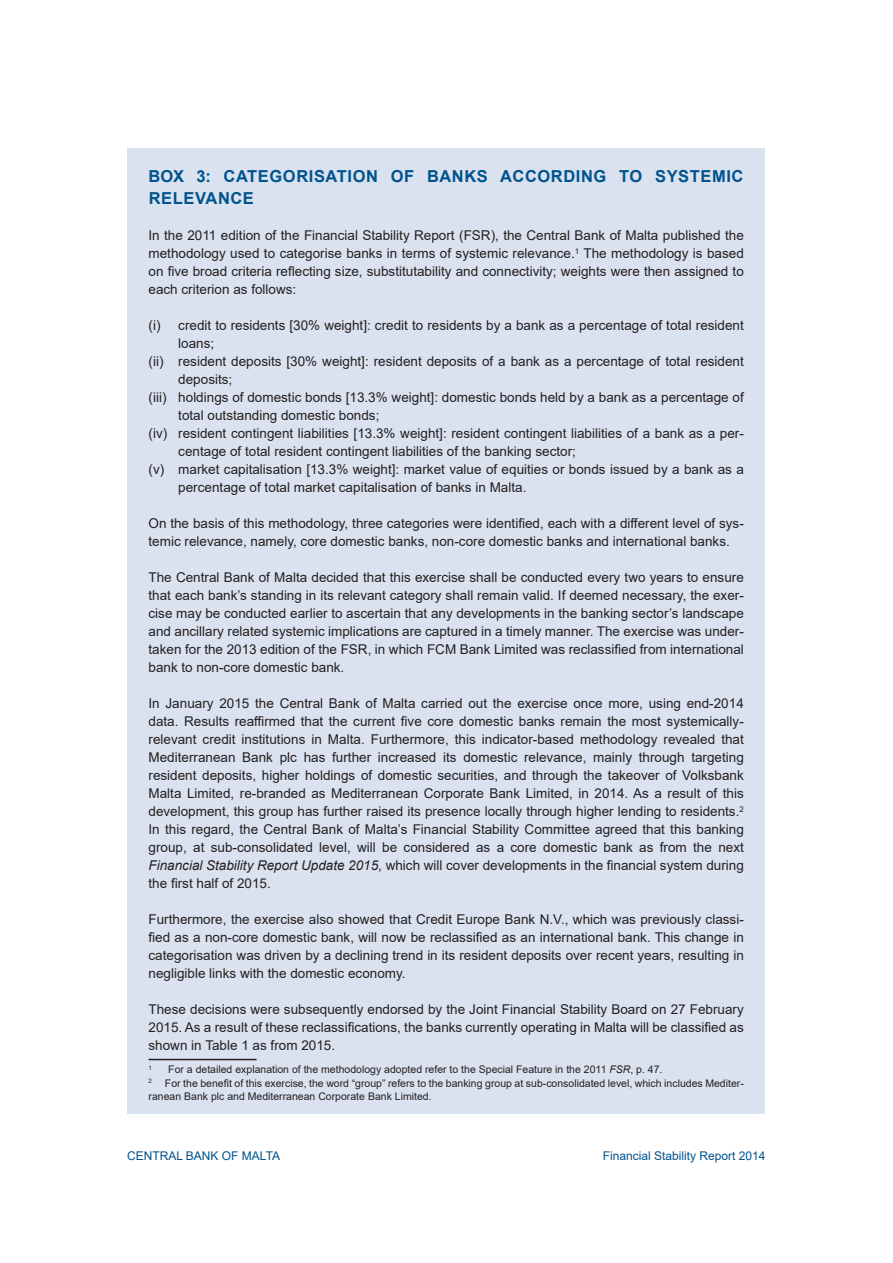
<style>
.page{position:relative;width:893px;height:1263px;background:#fff}
.page>*{position:absolute;margin:0;border:0;box-sizing:border-box;transform-origin:0 0}
.AR_Main_Title{font:700 16.5px/22.5px "Arial";letter-spacing:.035em;color:#00538d}
.AR_Normal_Text{font:13.5px/18px "Arial";color:#231f20}
.t1{font:12px "Arial";color:#00538d}
.Footnote{font:10.5px/13.5px "Arial";color:#231f20}
.Footnote-2{font:6.15px "Arial";color:#231f20}
.s1{font-style:italic}
</style>
<div class="page">
<div style="left:128px;top:149px;width:637px;height:965px;background:#dbe2ef"></div>
<hr style="left:149px;top:1059px;width:108px;height:1px;background:#231f20">
<p class="AR_Main_Title" style="left:149px;top:165px;width:596px">BOX 3: CATEGORISATION OF BANKS ACCORDING TO SYSTEMIC<br>RELEVANCE</p>
<p class="AR_Normal_Text" style="left:149px;top:226px;width:597px;text-align:justify">In the 2011 edition of the Financial Stability Report (FSR), the Central Bank of Malta published the methodology used to categorise banks in terms of systemic relevance.<sup>1</sup> The methodology is based on five broad criteria reflecting size, substitutability and connectivity; weights were then assigned to each criterion as follows:</p>
<p class="AR_Normal_Text" style="left:178px;top:316px;width:567px;text-indent:-30px">(i) credit to residents [30% weight]: credit to residents by a bank as a percentage of total resident loans;</p>
<p class="AR_Normal_Text" style="left:178px;top:352px;width:567px;text-indent:-30px">(ii) resident deposits [30% weight]: resident deposits of a bank as a percentage of total resident deposits;</p>
<p class="AR_Normal_Text" style="left:178px;top:388px;width:567px;text-indent:-30px">(iii) holdings of domestic bonds [13.3% weight]: domestic bonds held by a bank as a percentage of total outstanding domestic bonds;</p>
<p class="AR_Normal_Text" style="left:178px;top:424px;width:567px;text-indent:-30px">(iv) resident contingent liabilities [13.3% weight]: resident contingent liabilities of a bank as a per&shy;centage of total resident contingent liabilities of the banking sector;</p>
<p class="AR_Normal_Text" style="left:178px;top:460px;width:567px;text-indent:-30px">(v) market capitalisation [13.3% weight]: market value of equities or bonds issued by a bank as a percentage of total market capitalisation of banks in Malta.</p>
<p class="AR_Normal_Text" style="left:149px;top:514px;width:597px">On the basis of this methodology, three categories were identified, each with a different level of sys&shy;temic relevance, namely, core domestic banks, non-core domestic banks and international banks.</p>
<p class="AR_Normal_Text" style="left:149px;top:568px;width:597px;text-align:justify">The Central Bank of Malta decided that this exercise shall be conducted every two years to ensure that each bank’s standing in its relevant category shall remain valid. If deemed necessary, the exer&shy;cise may be conducted earlier to ascertain that any developments in the banking sector’s landscape and ancillary related systemic implications are captured in a timely manner. The exercise was under&shy;taken for the 2013 edition of the FSR, in which FCM Bank Limited was reclassified from international bank to non-core domestic bank.</p>
<p class="AR_Normal_Text" style="left:149px;top:694px;width:597px;text-align:justify">In January 2015 the Central Bank of Malta carried out the exercise once more, using end-2014 data. Results reaffirmed that the current five core domestic banks remain the most systemically&shy;relevant credit institutions in Malta. Furthermore, this indicator-based methodology revealed that Mediterranean Bank plc has further increased its domestic relevance, mainly through targeting resident deposits, higher holdings of domestic securities, and through the takeover of Volksbank Malta Limited, re-branded as Mediterranean Corporate Bank Limited, in 2014. As a result of this development, this group has further raised its presence locally through higher lending to residents.<sup>2<br></sup>In this regard, the Central Bank of Malta’s Financial Stability Committee agreed that this banking group, at sub-consolidated level, will be considered as a core domestic bank as from the next <span class="s1">Financial Stability Report Update 2015</span>, which will cover developments in the financial system during the first half of 2015.</p>
<p class="AR_Normal_Text" style="left:149px;top:910px;width:597px;text-align:justify">Furthermore, the exercise also showed that Credit Europe Bank N.V., which was previously classi&shy;fied as a non-core domestic bank, will now be reclassified as an international bank. This change in categorisation was driven by a declining trend in its resident deposits over recent years, resulting in negligible links with the domestic economy.</p>
<p class="AR_Normal_Text" style="left:149px;top:1000px;width:597px;text-align:justify">These decisions were subsequently endorsed by the Joint Financial Stability Board on 27 February 2015. As a result of these reclassifications, the banks currently operating in Malta will be classified as shown in Table 1 as from 2015.</p>
<p class="Footnote-2" style="left:149px;top:1063px;width:5px">1</p>
<p class="Footnote" style="left:168px;top:1062px;width:496px">For a detailed explanation of the methodology adopted refer to the Special Feature in the 2011 <span class="s1">FSR</span>, p. 47.</p>
<p class="Footnote" style="left:149px;top:1076px;width:597px"><sup>2</sup> For the benefit of this exercise, the word “group” refers to the banking group at sub-consolidated level, which includes Mediter&shy;ranean Bank plc and Mediterranean Corporate Bank Limited.</p>
<p class="t1" style="left:127px;top:1147px;width:155px">CENTRAL BANK OF MALTA</p>
<p class="t1" style="left:603px;top:1147px;width:164px">Financial Stability Report 2014</p>
</div>
